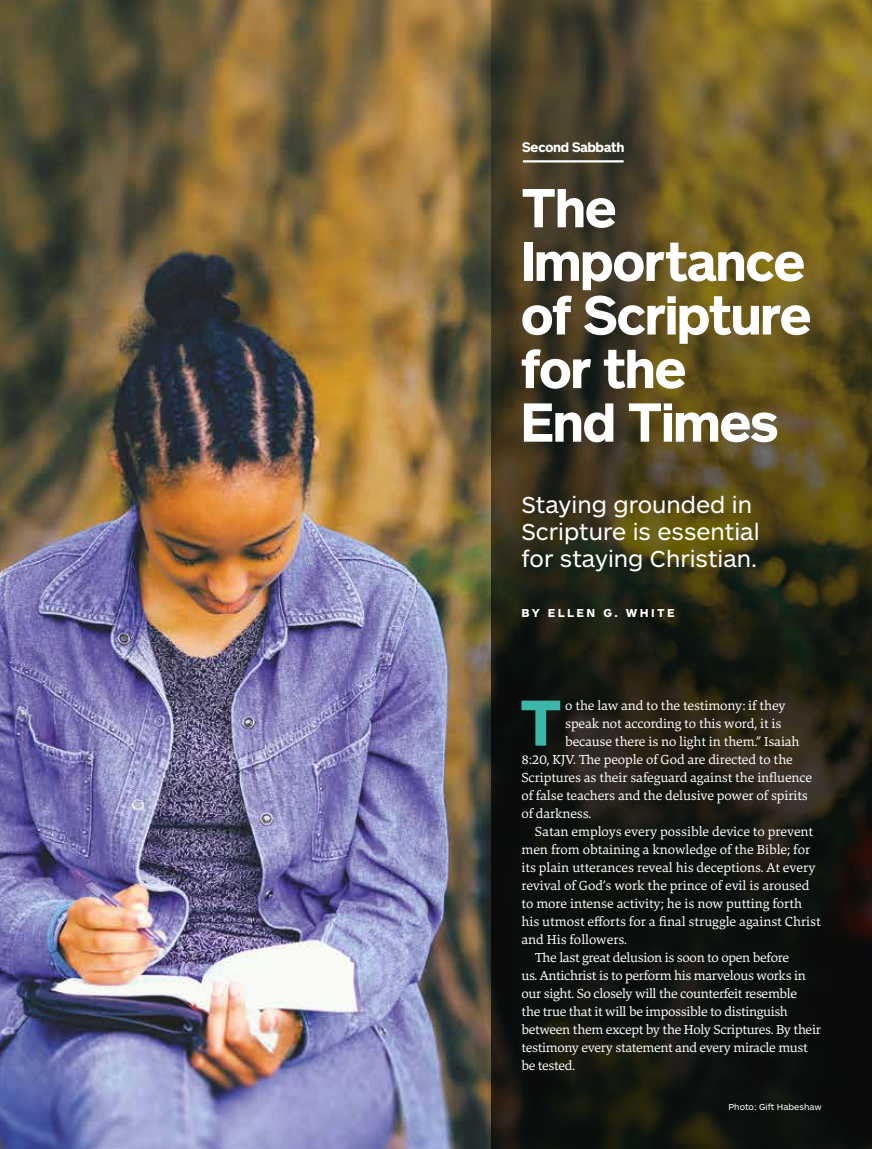
<style>
.page{position:relative;width:872px;height:1149px;background:#fff}
.page>*{position:absolute;margin:0;border:0;box-sizing:border-box;transform-origin:0 0}
.t1{font:700 67.5px "ARS Maquette Pro";color:#3cb6a7}
.t2{font:700 53.55px/53.6px "ARS Maquette Pro";color:#fff}
.t3{font:24px/27px "ARS Maquette Pro";color:#fff}
.t4{font:13.5px "Danton";letter-spacing:-.005em;color:#fff}
.t5{font:700 13.5px "ARS Maquette Pro";color:#fff}
.t6{font:700 12px "ARS Maquette Pro";letter-spacing:.2em;color:#fff}
.t7{font:9px "ARS Maquette Pro";color:#fff}
</style>
<div class="page">
<img style="left:0;top:0;width:491px;height:1148px">
<svg style="left:491px;top:0;width:381px;height:1148px;background:#373118"></svg>
<hr style="left:523px;top:160px;width:100px;height:2px;background:#fff">
<p class="t5" style="left:522px;top:138px;width:103px">Second Sabbath</p>
<h2 class="t2" style="left:521px;top:179px;width:291px">The<br>Importance of Scripture for the<br>End Times</h2>
<h3 class="t3" style="left:521px;top:490px;width:240px">Staying grounded in<br>Scripture is essential for staying Christian.</h3>
<p class="t6" style="left:521px;top:604px;width:155px">BY ELLEN G. WHITE</p>
<h1 class="t1" style="left:519px;top:678px;width:44px">T</h1>
<p class="t4" style="left:565px;top:696px;width:222px">o the law and to the testimony: if they</p>
<p class="t4" style="left:565px;top:714px;width:218px">speak not according to this word, it is</p>
<p class="t4" style="left:565px;top:732px;width:236px">because there is no light in them.” Isaiah</p>
<p class="t4" style="left:521px;top:750px;width:273px">8:20, KJV. The people of God are directed to the</p>
<p class="t4" style="left:521px;top:768px;width:292px">Scriptures as their safeguard against the influence</p>
<p class="t4" style="left:521px;top:786px;width:288px">of false teachers and the delusive power of spirits</p>
<p class="t4" style="left:521px;top:804px;width:71px">of darkness.</p>
<p class="t4" style="left:535px;top:822px;width:280px">Satan employs every possible device to prevent</p>
<p class="t4" style="left:521px;top:840px;width:290px">men from obtaining a knowledge of the Bible; for</p>
<p class="t4" style="left:521px;top:858px;width:295px">its plain utterances reveal his deceptions. At every</p>
<p class="t4" style="left:521px;top:876px;width:289px">revival of God’s work the prince of evil is aroused</p>
<p class="t4" style="left:521px;top:894px;width:282px">to more intense activity; he is now putting forth</p>
<p class="t4" style="left:521px;top:912px;width:300px">his utmost efforts for a final struggle against Christ</p>
<p class="t4" style="left:521px;top:930px;width:107px">and His followers.</p>
<p class="t4" style="left:535px;top:948px;width:255px">The last great delusion is soon to open before</p>
<p class="t4" style="left:521px;top:966px;width:286px">us. Antichrist is to perform his marvelous works in</p>
<p class="t4" style="left:521px;top:984px;width:277px">our sight. So closely will the counterfeit resemble</p>
<p class="t4" style="left:521px;top:1002px;width:268px">the true that it will be impossible to distinguish</p>
<p class="t4" style="left:521px;top:1020px;width:301px">between them except by the Holy Scriptures. By their</p>
<p class="t4" style="left:521px;top:1038px;width:288px">testimony every statement and every miracle must</p>
<p class="t4" style="left:521px;top:1056px;width:55px">be tested.</p>
<p class="t7" style="left:728px;top:1101px;width:94px">Photo: Gift Habeshaw</p>
</div>
